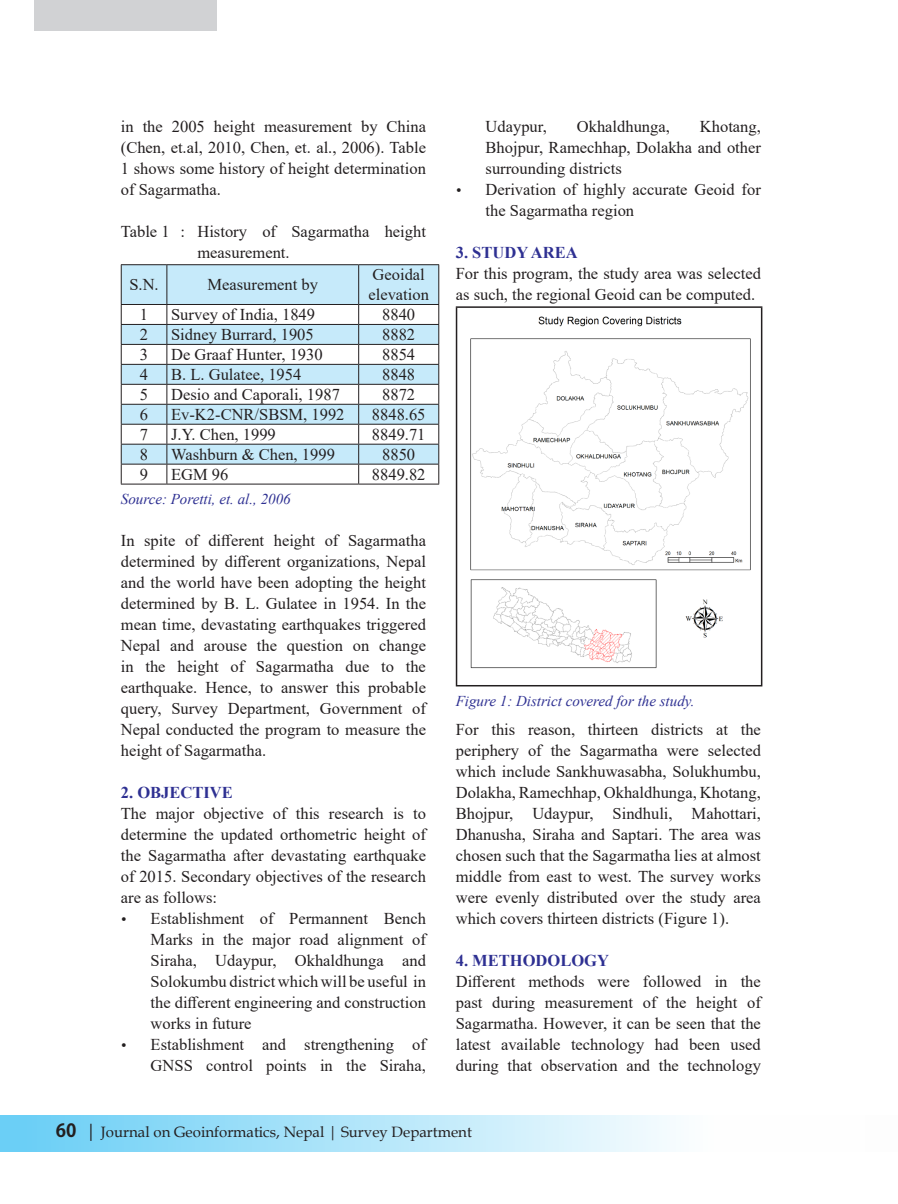
<style>
.page{position:relative;width:898px;height:1204px;background:#fff}
.page>*{position:absolute;margin:0;border:0;box-sizing:border-box;transform-origin:0 0}
.t1{font:16.5px/21px "Times New Roman";color:#231f20;text-align:justify}
.t2{font:700 16.5px "Times New Roman";color:#2e3092}
.t3{font:italic 15px "Times New Roman";color:#2e3092}
.t4{font:15px "Book Antiqua";color:#231f20}
.s1{font-style:italic;font-size:15px}
.s2{font-family:"Koz Go Pr 6 N";font-weight:700;font-size:18px}
.s3{font-size:18px}
</style>
<div class="page">
<div style="left:0;top:1114px;width:897px;height:37px;background:linear-gradient(to right,#6bcff6,#fff)"></div>
<div style="left:865px;top:1114px;width:32px;height:37px;background:#fdfdfd"></div>
<div style="left:35px;top:0;width:182px;height:31px;background:#d1d2d4"></div>
<svg style="left:122px;top:265px;width:316px;height:198px;fill:#c6eafa"></svg>
<hr style="left:121px;top:264px;width:46px;height:1px;background:#231f20">
<hr style="left:167px;top:264px;width:191px;height:1px;background:#231f20">
<hr style="left:358px;top:264px;width:81px;height:1px;background:#231f20">
<hr style="left:121px;top:304px;width:46px;height:1px;background:#231f20">
<hr style="left:167px;top:304px;width:191px;height:1px;background:#231f20">
<hr style="left:358px;top:304px;width:81px;height:1px;background:#231f20">
<hr style="left:121px;top:324px;width:46px;height:1px;background:#231f20">
<hr style="left:167px;top:324px;width:191px;height:1px;background:#231f20">
<hr style="left:358px;top:324px;width:81px;height:1px;background:#231f20">
<hr style="left:121px;top:344px;width:46px;height:1px;background:#231f20">
<hr style="left:167px;top:344px;width:191px;height:1px;background:#231f20">
<hr style="left:358px;top:344px;width:81px;height:1px;background:#231f20">
<hr style="left:121px;top:364px;width:46px;height:1px;background:#231f20">
<hr style="left:167px;top:364px;width:191px;height:1px;background:#231f20">
<hr style="left:358px;top:364px;width:81px;height:1px;background:#231f20">
<hr style="left:121px;top:384px;width:46px;height:1px;background:#231f20">
<hr style="left:167px;top:384px;width:191px;height:1px;background:#231f20">
<hr style="left:358px;top:384px;width:81px;height:1px;background:#231f20">
<hr style="left:121px;top:404px;width:46px;height:1px;background:#231f20">
<hr style="left:167px;top:404px;width:191px;height:1px;background:#231f20">
<hr style="left:358px;top:404px;width:81px;height:1px;background:#231f20">
<hr style="left:121px;top:424px;width:46px;height:1px;background:#231f20">
<hr style="left:167px;top:424px;width:191px;height:1px;background:#231f20">
<hr style="left:358px;top:424px;width:81px;height:1px;background:#231f20">
<hr style="left:121px;top:444px;width:46px;height:1px;background:#231f20">
<hr style="left:167px;top:444px;width:191px;height:1px;background:#231f20">
<hr style="left:358px;top:444px;width:81px;height:1px;background:#231f20">
<hr style="left:121px;top:463px;width:46px;height:1px;background:#231f20">
<hr style="left:167px;top:463px;width:191px;height:1px;background:#231f20">
<hr style="left:358px;top:463px;width:81px;height:1px;background:#231f20">
<hr style="left:121px;top:483px;width:46px;height:1px;background:#231f20">
<hr style="left:167px;top:483px;width:191px;height:1px;background:#231f20">
<hr style="left:358px;top:483px;width:81px;height:1px;background:#231f20">
<hr style="left:121px;top:265px;width:1px;height:39px;background:#231f20">
<svg style="left:121px;top:305px;width:1px;height:178px"></svg>
<hr style="left:166px;top:265px;width:1px;height:39px;background:#231f20">
<hr style="left:358px;top:265px;width:1px;height:39px;background:#231f20">
<hr style="left:438px;top:265px;width:1px;height:39px;background:#231f20">
<svg style="left:166px;top:305px;width:1px;height:178px"></svg>
<svg style="left:358px;top:305px;width:1px;height:178px"></svg>
<svg style="left:438px;top:305px;width:1px;height:178px"></svg>
<hr style="left:455px;top:306px;width:307px;height:2px;background:#231f20">
<hr style="left:455px;top:308px;width:2px;height:377px;background:#231f20">
<hr style="left:760px;top:308px;width:2px;height:377px;background:#231f20">
<hr style="left:455px;top:685px;width:307px;height:1px;background:#231f20">
<img style="left:470px;top:316px;width:281px;height:353px">
<p class="t1" style="left:121px;top:116px;width:306px">in the 2005 height measurement by China (Chen, et.al, 2010, Chen, et. al., 2006). Table 1 shows some history of height determination of Sagarmatha.</p>
<p class="t1" style="left:197px;top:221px;width:230px;text-indent:-77px">Table 1 : History of Sagarmatha height measurement.</p>
<p class="t1" style="left:129px;top:274px;width:31px">S.N.</p>
<p class="t1" style="left:207px;top:274px;width:112px">Measurement by</p>
<p class="t1" style="left:368px;top:264px;width:62px;line-height:19.8px">Geoidal elevation</p>
<p class="t1" style="left:140px;top:303px;width:10px">1</p>
<p class="t1" style="left:171px;top:303px;width:145px">Survey of India, 1849</p>
<p class="t1" style="left:382px;top:303px;width:34px">8840</p>
<p class="t1" style="left:140px;top:323px;width:10px">2</p>
<p class="t1" style="left:171px;top:323px;width:144px">Sidney Burrard, 1905</p>
<p class="t1" style="left:382px;top:323px;width:34px">8882</p>
<p class="t1" style="left:140px;top:343px;width:10px">3</p>
<p class="t1" style="left:171px;top:343px;width:153px">De Graaf Hunter, 1930</p>
<p class="t1" style="left:382px;top:343px;width:34px">8854</p>
<p class="t1" style="left:140px;top:363px;width:10px">4</p>
<p class="t1" style="left:171px;top:363px;width:132px">B. L. Gulatee, 1954</p>
<p class="t1" style="left:382px;top:363px;width:34px">8848</p>
<p class="t1" style="left:140px;top:383px;width:10px">5</p>
<p class="t1" style="left:171px;top:383px;width:170px">Desio and Caporali, 1987</p>
<p class="t1" style="left:382px;top:383px;width:34px">8872</p>
<p class="t1" style="left:140px;top:403px;width:10px">6</p>
<p class="t1" style="left:171px;top:403px;width:175px">Ev-K2-CNR/SBSM, 1992</p>
<p class="t1" style="left:372px;top:403px;width:55px">8848.65</p>
<p class="t1" style="left:140px;top:423px;width:10px">7</p>
<p class="t1" style="left:171px;top:423px;width:106px">J.Y. Chen, 1999</p>
<p class="t1" style="left:372px;top:423px;width:55px">8849.71</p>
<p class="t1" style="left:140px;top:443px;width:10px">8</p>
<p class="t1" style="left:171px;top:443px;width:165px">Washburn &amp; Chen, 1999</p>
<p class="t1" style="left:382px;top:443px;width:34px">8850</p>
<p class="t1" style="left:140px;top:463px;width:10px">9</p>
<p class="t1" style="left:171px;top:463px;width:59px">EGM 96</p>
<p class="t1" style="left:372px;top:463px;width:55px">8849.82</p>
<p class="t3" style="left:121px;top:488px;width:171px">Source: Poretti, et. al., 2006</p>
<p class="t1" style="left:121px;top:529px;width:306px">In spite of different height of Sagarmatha determined by different organizations, Nepal and the world have been adopting the height determined by B. L. Gulatee in 1954. In the mean time, devastating earthquakes triggered Nepal and arouse the question on change in the height of Sagarmatha due to the earthquake. Hence, to answer this probable query, Survey Department, Government of Nepal conducted the program to measure the height of Sagarmatha.</p>
<p class="t2" style="left:121px;top:780px;width:113px">2. OBJECTIVE</p>
<p class="t1" style="left:121px;top:802px;width:306px">The major objective of this research is to determine the updated orthometric height of the Sagarmatha after devastating earthquake of 2015. Secondary objectives of the research are as follows:</p>
<p class="t1" style="left:151px;top:907px;width:277px;text-indent:-30px"><span class="s1">•</span> Establishment of Permannent Bench Marks in the major road alignment of Siraha, Udaypur, Okhaldhunga and Solokumbu district which will be useful in the different engineering and construction works in future</p>
<p class="t1" style="left:121px;top:1033px;width:306px;text-align:right"><span class="s1">•</span> Establishment and strengthening of<br>GNSS control points in the Siraha,</p>
<p class="t1" style="left:485px;top:116px;width:277px;text-indent:214px">Khotang, Bhojpur, Ramechhap, Dolakha and other surrounding districts</p>
<p class="t1" style="left:485px;top:179px;width:277px;text-indent:-30px"><span class="s1">•</span> Derivation of highly accurate Geoid for the Sagarmatha region</p>
<p class="t2" style="left:455px;top:241px;width:123px">3. STUDY AREA</p>
<p class="t1" style="left:455px;top:263px;width:306px">For this program, the study area was selected as such, the regional Geoid can be computed.</p>
<p class="t1" style="left:485px;top:116px;width:63px">Udaypur,</p>
<p class="t1" style="left:576px;top:116px;width:95px">Okhaldhunga,</p>
<p class="t3" style="left:455px;top:690px;width:240px">Figure 1: District covered for the study.</p>
<p class="t1" style="left:455px;top:718px;width:306px">For this reason, thirteen districts at the periphery of the Sagarmatha were selected which include Sankhuwasabha, Solukhumbu, Dolakha, Ramechhap, Okhaldhunga, Khotang, Bhojpur, Udaypur, Sindhuli, Mahottari, Dhanusha, Siraha and Saptari. The area was chosen such that the Sagarmatha lies at almost middle from east to west. The survey works were evenly distributed over the study area which covers thirteen districts (Figure 1).</p>
<p class="t2" style="left:455px;top:948px;width:155px">4. METHODOLOGY</p>
<p class="t1" style="left:455px;top:970px;width:306px">Different methods were followed in the past during measurement of the height of Sagarmatha. However, it can be seen that the latest available technology had been used during that observation and the technology</p>
<p class="t4" style="left:56px;top:1121px;width:417px"><span class="s2">60</span> <span class="s3">|</span> Journal on Geoinformatics, Nepal | Survey Department</p>
</div>
